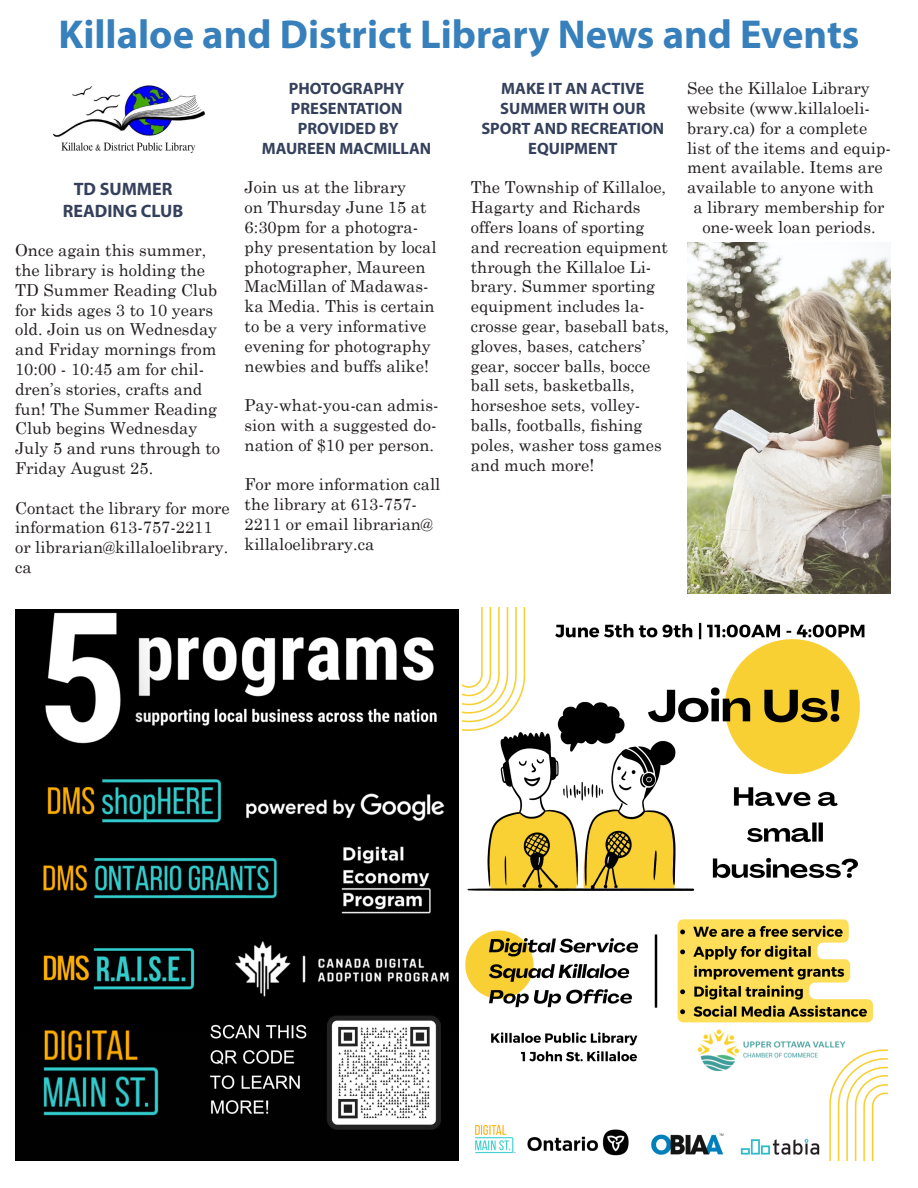
<style>
.page{position:relative;width:918px;height:1188px;background:#fff}
.page>*{position:absolute;margin:0;border:0;box-sizing:border-box;transform-origin:0 0}
.t1{font:700 40.5px "Myriad Pro";color:#3780bb}
.t2{font:700 18px "Myriad Pro";color:#35415c}
.t3{font:16.5px/19.8px "Century Schoolbook";color:#231f20}
.t4{font:700 16.5px "Myriad Pro";color:#35415c}
</style>
<div class="page">
<img style="left:15px;top:609px;width:444px;height:552px">
<img style="left:463px;top:608px;width:424px;height:553px">
<img style="left:53px;top:85px;width:152px;height:68px">
<img style="left:687px;top:242px;width:204px;height:352px">
<p class="t1" style="left:59px;top:8px;width:802px">Killaloe and District Library News and Events</p>
<p class="t2" style="left:74px;top:177px;width:100px">TD SUMMER</p>
<p class="t2" style="left:63px;top:199px;width:122px">READING CLUB</p>
<p class="t3" style="left:15px;top:239px;width:207px">Once again this summer, the library is holding the<br>TD Summer Reading Club for kids ages 3 to 10 years old. Join us on Wednesday and Friday mornings from<br>10:00 - 10:45 am for chil&shy;dren’s stories, crafts and fun! The Summer Reading<br>Club begins Wednesday<br>July 5 and runs through to<br>Friday August 25.</p>
<p class="t3" style="left:15px;top:496px;width:216px">Contact the library for more information 613-757-2211 or librarian@killaloelibrary. ca</p>
<p class="t4" style="left:289px;top:78px;width:117px">PHOTOGRAPHY</p>
<p class="t4" style="left:291px;top:98px;width:113px">PRESENTATION</p>
<p class="t4" style="left:298px;top:118px;width:102px">PROVIDED BY</p>
<p class="t4" style="left:262px;top:138px;width:171px">MAUREEN MACMILLAN</p>
<p class="t3" style="left:245px;top:176px;width:193px">Join us at the library<br>on Thursday June 15 at<br>6:30pm for a photogra&shy;phy presentation by local photographer, Maureen<br>MacMillan of Madawas&shy;ka Media. This is certain to be a very informative evening for photography newbies and buffs alike!</p>
<p class="t3" style="left:245px;top:394px;width:196px">Pay-what-you-can admis&shy;sion with a suggested do&shy;nation of $10 per person.</p>
<p class="t3" style="left:245px;top:473px;width:197px">For more information call the library at 613-757-<br>2211 or email librarian@ killaloelibrary.ca</p>
<p class="t4" style="left:501px;top:78px;width:145px">MAKE IT AN ACTIVE</p>
<p class="t4" style="left:500px;top:98px;width:147px">SUMMER WITH OUR</p>
<p class="t4" style="left:481px;top:118px;width:184px">SPORT AND RECREATION</p>
<p class="t4" style="left:528px;top:138px;width:91px">EQUIPMENT</p>
<p class="t3" style="left:471px;top:176px;width:200px">The Township of Killaloe,<br>Hagarty and Richards offers loans of sporting and recreation equipment through the Killaloe Li&shy;brary. Summer sporting equipment includes la&shy;crosse gear, baseball bats, gloves, bases, catchers’ gear, soccer balls, bocce ball sets, basketballs, horseshoe sets, volley&shy;balls, footballs, fishing poles, washer toss games and much more!</p>
<p class="t3" style="left:687px;top:77px;width:205px">See the Killaloe Library website (www.killaloeli&shy;brary.ca) for a complete list of the items and equip&shy;ment available. Items are available to anyone with</p>
<p class="t3" style="left:694px;top:196px;width:192px;text-align:center">a library membership for one-week loan periods.</p>
</div>
